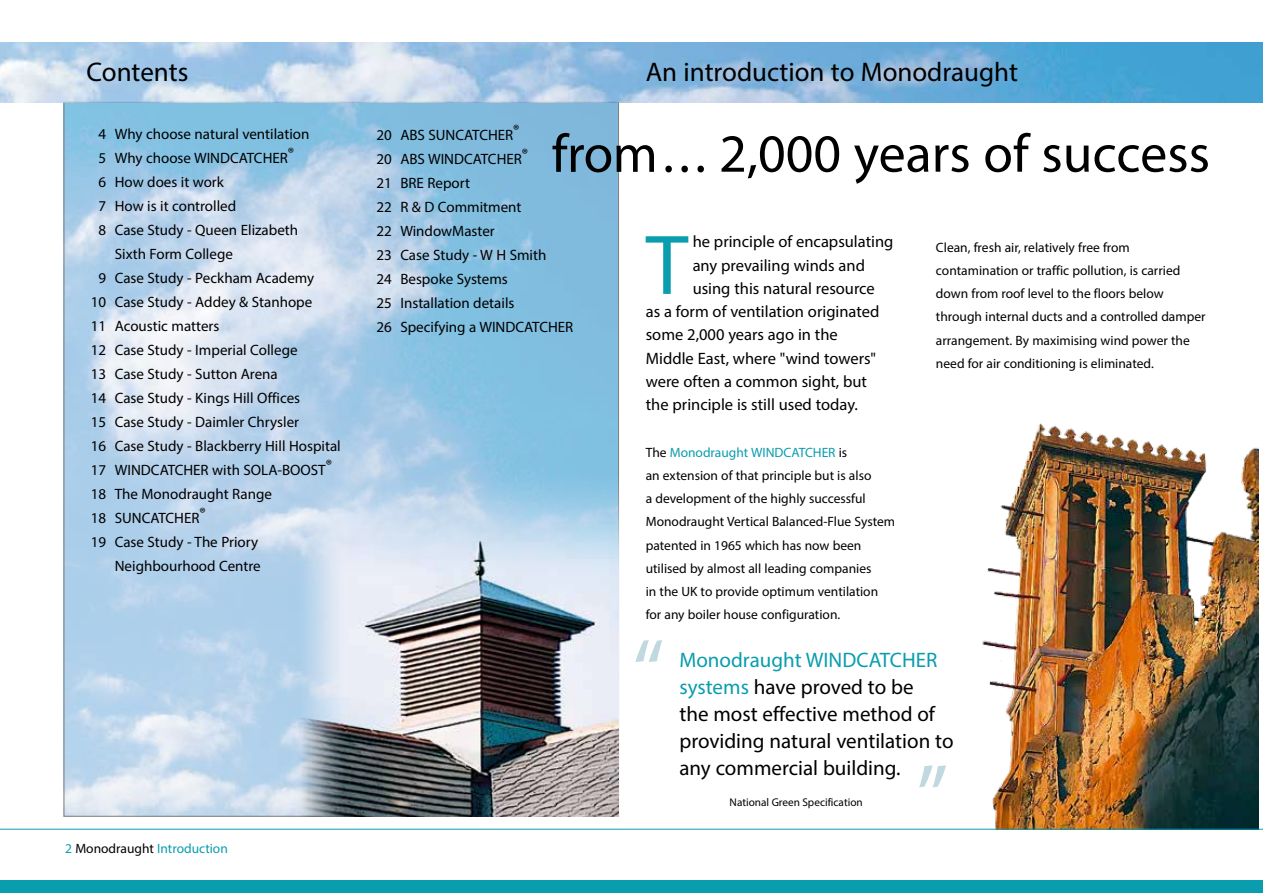
<style>
.page{position:relative;width:1263px;height:893px;background:#fff}
.page>*{position:absolute;margin:0;border:0;box-sizing:border-box;transform-origin:0 0}
.t1{font:90px "Myriad Pro";color:#c0d9e0}
.t2{font:85.5px "Myriad Pro";color:#099dae}
.t3{font:54px "Myriad Pro";color:#000}
.t4{font:27px "Myriad Pro";color:#000}
.t5{font:21px/27px "Myriad Pro";color:#000}
.t6{font:16.5px "Myriad Pro";color:#000}
.t7{font:15px/24px "Myriad Pro";color:#000}
.t8{font:13.5px/23.2px "Myriad Pro";color:#000}
.t9{font:13.5px "Myriad Pro";color:#099dae}
.t10{font:11.25px "Myriad Pro";color:#000}
.s1{color:#000}
.s2{color:#099dae}
</style>
<div class="page">
<img style="left:297px;top:473px;width:322px;height:343px">
<img style="left:965px;top:423px;width:294px;height:406px">
<hr style="left:0;top:829px;width:1263px;height:1px;background:#099dae">
<div style="left:0;top:880px;width:1263px;height:13px;background:#099dae"></div>
<img style="left:0;top:43px;width:1262px;height:59px">
<hr style="left:1262px;top:43px;width:1px;height:59px;background:#099dae">
<h3 class="t4" style="left:87px;top:55px;width:103px">Contents</h3>
<h3 class="t4" style="left:646px;top:55px;width:374px">An introduction to Monodraught</h3>
<p class="t7" style="left:99px;top:122px;width:212px">4 Why choose natural ventilation</p>
<p class="t7" style="left:99px;top:146px;width:197px">5 Why choose WINDCATCHER®</p>
<p class="t7" style="left:99px;top:170px;width:127px">6 How does it work</p>
<p class="t7" style="left:99px;top:194px;width:139px">7 How is it controlled</p>
<p class="t7" style="left:99px;top:218px;width:201px">8 Case Study - Queen Elizabeth</p>
<p class="t7" style="left:115px;top:242px;width:120px">Sixth Form College</p>
<p class="t7" style="left:99px;top:266px;width:217px">9 Case Study - Peckham Academy</p>
<p class="t7" style="left:91px;top:290px;width:223px">10 Case Study - Addey &amp; Stanhope</p>
<p class="t7" style="left:91px;top:314px;width:130px">11 Acoustic matters</p>
<p class="t7" style="left:91px;top:338px;width:208px">12 Case Study - Imperial College</p>
<p class="t7" style="left:91px;top:362px;width:188px">13 Case Study - Sutton Arena</p>
<p class="t7" style="left:91px;top:386px;width:211px">14 Case Study - Kings Hill Offices</p>
<p class="t7" style="left:91px;top:410px;width:210px">15 Case Study - Daimler Chrysler</p>
<p class="t7" style="left:91px;top:434px;width:251px">16 Case Study - Blackberry Hill Hospital</p>
<p class="t7" style="left:91px;top:458px;width:243px">17 WINDCATCHER with SOLA-BOOST®</p>
<p class="t7" style="left:91px;top:482px;width:183px">18 The Monodraught Range</p>
<p class="t7" style="left:91px;top:506px;width:116px">18 SUNCATCHER®</p>
<p class="t7" style="left:91px;top:530px;width:169px">19 Case Study - The Priory</p>
<p class="t7" style="left:115px;top:554px;width:147px">Neighbourhood Centre</p>
<p class="t9" style="left:65px;top:840px;width:164px">2 <span class="s1">Monodraught</span> Introduction</p>
<p class="t7" style="left:376px;top:123px;width:198px">20 ABS SUNCATCHER®<br>20 ABS WINDCATCHER®<br>21 BRE Report<br>22 R &amp; D Commitment<br>22 WindowMaster<br>23 Case Study - W H Smith<br>24 Bespoke Systems<br>25 Installation details<br>26 Specifying a WINDCATCHER</p>
<h3 class="t3" style="left:552px;top:120px;width:660px">from... 2,000 years of success</h3>
<h2 class="t2" style="left:646px;top:212px;width:44px">T</h2>
<p class="t6" style="left:693px;top:232px;width:202px">he principle of encapsulating</p>
<p class="t8" style="left:936px;top:235px;width:271px">Clean, fresh air, relatively free from contamination or traffic pollution, is carried down from roof level to the floors below through internal ducts and a controlled damper arrangement. By maximising wind power the need for air conditioning is eliminated.</p>
<p class="t6" style="left:693px;top:255px;width:174px">any prevailing winds and</p>
<p class="t6" style="left:693px;top:278px;width:184px">using this natural resource</p>
<p class="t6" style="left:646px;top:301px;width:235px">as a form of ventilation originated</p>
<p class="t6" style="left:646px;top:325px;width:194px">some 2,000 years ago in the</p>
<p class="t6" style="left:646px;top:348px;width:232px">Middle East, where "wind towers"</p>
<p class="t6" style="left:646px;top:371px;width:223px">were often a common sight, but</p>
<p class="t6" style="left:646px;top:394px;width:214px">the principle is still used today.</p>
<p class="t8" style="left:646px;top:440px;width:251px">The <span class="s2">Monodraught WINDCATCHER</span> is<br>an extension of that principle but is also<br>a development of the highly successful Monodraught Vertical Balanced-Flue System patented in 1965 which has now been utilised by almost all leading companies<br>in the UK to provide optimum ventilation for any boiler house configuration.</p>
<h1 class="t1" style="left:632px;top:616px;width:34px">‘‘</h1>
<h3 class="t5" style="left:679px;top:646px;width:276px"><span class="s2">Monodraught WINDCATCHER systems</span> have proved to be<br>the most effective method of providing natural ventilation to any commercial building.</h3>
<h1 class="t1" style="left:916px;top:741px;width:34px">’’</h1>
<p class="t10" style="left:730px;top:795px;width:135px">National Green Specification</p>
</div>
